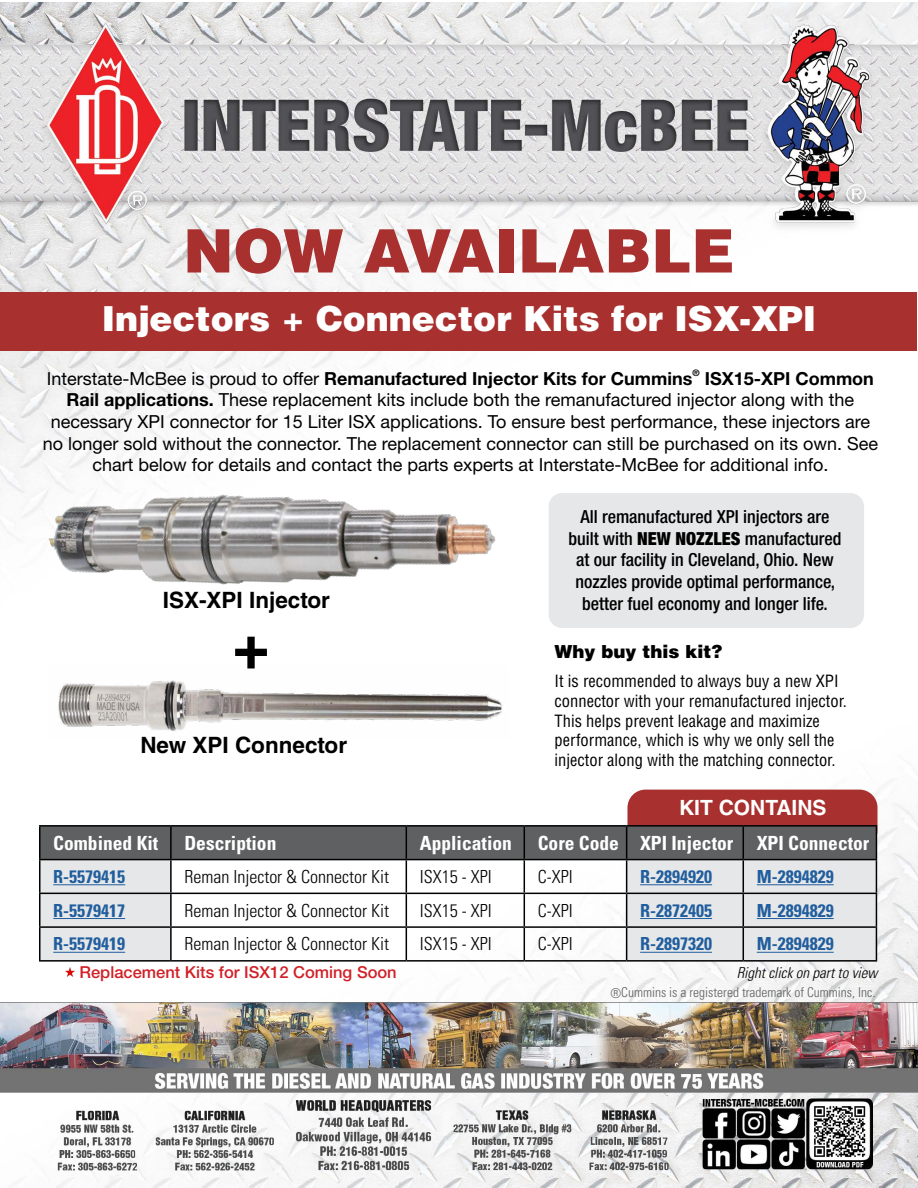
<style>
.page{position:relative;width:918px;height:1188px;background:#fff}
.page>*{position:absolute;margin:0;border:0;box-sizing:border-box;transform-origin:0 0}
.t1{font:900 63px "Helvetica LT Std";color:#000}
.t2{font:900 60px "Helvetica LT Std";color:#a8302e}
.t3{font:900 34.5px "Helvetica LT Std";color:#fff}
.t4{font:700 22.5px "Helvetica LT Std";color:#000}
.t5{font:700 21px "Helvetica LT Std";color:#fff}
.t6{font:700 condensed 19.5px "Univers LT Std";color:#fff}
.t7{font:18px "Helvetica Neue LT Std";color:#000}
.t8{font:500 condensed 18px/21.6px "Helvetica Neue LT Std";color:#000;text-align:center}
.t9{font:300 condensed 18px "Univers LT Std";color:#000}
.t10{font:700 18px "Helvetica Neue LT Std";color:#000}
.t11{font:700 condensed 18px "Univers LT Std";color:#215e9e}
.t12{font:900 18px "Helvetica LT Std";color:#000}
.t13{font:condensed 16.5px/19.8px "Helvetica LT Std";color:#000}
.t14{font:500 16.5px "Helvetica Neue LT Std";color:#d12027}
.t15{font:italic 300 condensed 15px "Univers LT Std";color:#000}
.t16{font:300 condensed 13.5px "Univers LT Std";color:#5f6062}
.t17{font:700 9px "Helvetica Neue LT Std";color:#000}
.s1{font-weight:400}
.s2{font-weight:700}
.s3{font-weight:900}
</style>
<div class="page">
<img style="left:0;top:254px;width:918px;height:749px">
<img style="left:0;top:3px;width:918px;height:251px">
<img style="left:0;top:1003px;width:918px;height:185px">
<div style="left:1px;top:292px;width:916px;height:59px;background:#a8302e"></div>
<div style="left:627px;top:790px;width:251px;height:59px;background:#a8302e;border-radius:18px"></div>
<img style="left:40px;top:380px;width:468px;height:310px">
<img style="left:50px;top:665px;width:459px;height:75px">
<img style="left:813px;top:1105px;width:52px;height:53px">
<div style="left:549px;top:493px;width:315px;height:135px;background:#e6e7e8;border-radius:14px"></div>
<svg style="left:65px;top:967px;width:10px;height:10px"></svg>
<div style="left:40px;top:827px;width:836px;height:32px;background:#5f6062"></div>
<svg style="left:40px;top:860px;width:836px;height:100px"></svg>
<hr style="left:39px;top:825px;width:132px;height:2px;background:#000">
<hr style="left:39px;top:827px;width:1px;height:32px;background:#000">
<hr style="left:171px;top:825px;width:235px;height:2px;background:#000">
<hr style="left:170px;top:827px;width:2px;height:32px;background:#000">
<hr style="left:406px;top:825px;width:118px;height:2px;background:#000">
<hr style="left:406px;top:827px;width:1px;height:32px;background:#000">
<hr style="left:524px;top:825px;width:103px;height:2px;background:#000">
<hr style="left:524px;top:827px;width:1px;height:32px;background:#000">
<hr style="left:627px;top:825px;width:116px;height:2px;background:#000">
<hr style="left:626px;top:827px;width:1px;height:32px;background:#000">
<hr style="left:743px;top:825px;width:134px;height:2px;background:#000">
<hr style="left:743px;top:827px;width:1px;height:32px;background:#000">
<hr style="left:876px;top:827px;width:1px;height:32px;background:#000">
<hr style="left:39px;top:859px;width:132px;height:1px;background:#000">
<hr style="left:39px;top:860px;width:1px;height:33px;background:#000">
<hr style="left:171px;top:859px;width:235px;height:1px;background:#000">
<hr style="left:170px;top:860px;width:2px;height:33px;background:#000">
<hr style="left:406px;top:859px;width:118px;height:1px;background:#000">
<hr style="left:406px;top:860px;width:1px;height:33px;background:#000">
<hr style="left:524px;top:859px;width:103px;height:1px;background:#000">
<hr style="left:524px;top:860px;width:1px;height:33px;background:#000">
<hr style="left:627px;top:859px;width:116px;height:1px;background:#000">
<hr style="left:626px;top:860px;width:1px;height:33px;background:#000">
<hr style="left:743px;top:859px;width:134px;height:1px;background:#000">
<hr style="left:743px;top:860px;width:1px;height:33px;background:#000">
<hr style="left:876px;top:860px;width:1px;height:33px;background:#000">
<hr style="left:39px;top:893px;width:132px;height:1px;background:#000">
<hr style="left:39px;top:894px;width:1px;height:32px;background:#000">
<hr style="left:171px;top:893px;width:235px;height:1px;background:#000">
<hr style="left:170px;top:894px;width:2px;height:32px;background:#000">
<hr style="left:406px;top:893px;width:118px;height:1px;background:#000">
<hr style="left:406px;top:894px;width:1px;height:32px;background:#000">
<hr style="left:524px;top:893px;width:103px;height:1px;background:#000">
<hr style="left:524px;top:894px;width:1px;height:32px;background:#000">
<hr style="left:627px;top:893px;width:116px;height:1px;background:#000">
<hr style="left:626px;top:894px;width:1px;height:32px;background:#000">
<hr style="left:743px;top:893px;width:134px;height:1px;background:#000">
<hr style="left:743px;top:894px;width:1px;height:32px;background:#000">
<hr style="left:876px;top:894px;width:1px;height:32px;background:#000">
<hr style="left:39px;top:926px;width:132px;height:2px;background:#000">
<hr style="left:39px;top:928px;width:1px;height:32px;background:#000">
<hr style="left:171px;top:926px;width:235px;height:2px;background:#000">
<hr style="left:170px;top:928px;width:2px;height:32px;background:#000">
<hr style="left:406px;top:926px;width:118px;height:2px;background:#000">
<hr style="left:406px;top:928px;width:1px;height:32px;background:#000">
<hr style="left:524px;top:926px;width:103px;height:2px;background:#000">
<hr style="left:524px;top:928px;width:1px;height:32px;background:#000">
<hr style="left:627px;top:926px;width:116px;height:2px;background:#000">
<hr style="left:626px;top:928px;width:1px;height:32px;background:#000">
<hr style="left:743px;top:926px;width:134px;height:2px;background:#000">
<hr style="left:743px;top:928px;width:1px;height:32px;background:#000">
<hr style="left:876px;top:928px;width:1px;height:32px;background:#000">
<hr style="left:39px;top:960px;width:132px;height:2px;background:#000">
<hr style="left:171px;top:960px;width:235px;height:2px;background:#000">
<hr style="left:406px;top:960px;width:118px;height:2px;background:#000">
<hr style="left:524px;top:960px;width:103px;height:2px;background:#000">
<hr style="left:627px;top:960px;width:116px;height:2px;background:#000">
<hr style="left:743px;top:960px;width:134px;height:2px;background:#000">
<hr style="left:53px;top:884px;width:72px;height:1px;background:#215e9e">
<hr style="left:640px;top:884px;width:72px;height:1px;background:#215e9e">
<hr style="left:757px;top:884px;width:77px;height:1px;background:#215e9e">
<hr style="left:53px;top:918px;width:72px;height:1px;background:#215e9e">
<hr style="left:640px;top:918px;width:72px;height:1px;background:#215e9e">
<hr style="left:757px;top:918px;width:77px;height:1px;background:#215e9e">
<hr style="left:53px;top:952px;width:72px;height:1px;background:#215e9e">
<hr style="left:640px;top:952px;width:72px;height:1px;background:#215e9e">
<hr style="left:757px;top:952px;width:77px;height:1px;background:#215e9e">
<h2 class="t2" style="left:183px;top:212px;width:553px">NOW AVAILABLE</h2>
<h3 class="t3" style="left:102px;top:297px;width:716px">Injectors + Connector Kits for ISX-XPI</h3>
<p class="t10" style="left:47px;top:367px;width:647px"><span class="s1">Interstate-McBee is proud to offer</span> Remanufactured Injector Kits for Cummins</p>
<p class="t17" style="left:693px;top:367px;width:9px">®</p>
<p class="t10" style="left:705px;top:367px;width:171px">ISX15-XPI Common</p>
<p class="t7" style="left:67px;top:389px;width:789px"><span class="s2">Rail applications.</span> These replacement kits include both the remanufactured injector along with the</p>
<p class="t7" style="left:51px;top:411px;width:821px">necessary XPI connector for 15 Liter ISX applications. To ensure best performance, these injectors are</p>
<p class="t7" style="left:43px;top:432px;width:837px">no longer sold without the connector. The replacement connector can still be purchased on its own. See</p>
<p class="t7" style="left:92px;top:454px;width:738px">chart below for details and contact the parts experts at Interstate-McBee for additional info.</p>
<p class="t8" style="left:568px;top:506px;width:275px">All remanufactured XPI injectors are built with <span class="s3">NEW NOZZLES</span> manufactured at our facility in Cleveland, Ohio. New nozzles provide optimal performance, better fuel economy and longer life.</p>
<p class="t12" style="left:555px;top:640px;width:169px">Why buy this kit?</p>
<p class="t13" style="left:555px;top:671px;width:294px">It is recommended to always buy a new XPI connector with your remanufactured injector.<br>This helps prevent leakage and maximize performance, which is why we only sell the injector along with the matching connector.</p>
<p class="t4" style="left:163px;top:586px;width:169px">ISX-XPI Injector</p>
<h1 class="t1" style="left:230px;top:605px;width:43px">+</h1>
<p class="t4" style="left:140px;top:732px;width:208px">New XPI Connector</p>
<p class="t5" style="left:679px;top:795px;width:149px">KIT CONTAINS</p>
<p class="t6" style="left:53px;top:831px;width:107px">Combined Kit</p>
<p class="t6" style="left:184px;top:831px;width:94px">Description</p>
<p class="t6" style="left:420px;top:831px;width:94px">Application</p>
<p class="t6" style="left:538px;top:831px;width:333px">Core Code XPI Injector XPI Connector</p>
<p class="t11" style="left:53px;top:866px;width:73px">R-5579415</p>
<p class="t9" style="left:184px;top:866px;width:206px">Reman Injector &amp; Connector Kit</p>
<p class="t9" style="left:420px;top:866px;width:73px">ISX15 - XPI</p>
<p class="t9" style="left:538px;top:866px;width:36px">C-XPI</p>
<p class="t11" style="left:640px;top:866px;width:73px">R-2894920</p>
<p class="t11" style="left:757px;top:866px;width:78px">M-2894829</p>
<p class="t11" style="left:53px;top:899px;width:73px">R-5579417</p>
<p class="t9" style="left:184px;top:900px;width:206px">Reman Injector &amp; Connector Kit</p>
<p class="t9" style="left:420px;top:900px;width:73px">ISX15 - XPI</p>
<p class="t9" style="left:538px;top:900px;width:36px">C-XPI</p>
<p class="t11" style="left:640px;top:899px;width:73px">R-2872405</p>
<p class="t11" style="left:757px;top:899px;width:78px">M-2894829</p>
<p class="t11" style="left:53px;top:933px;width:73px">R-5579419</p>
<p class="t9" style="left:184px;top:933px;width:206px">Reman Injector &amp; Connector Kit</p>
<p class="t9" style="left:420px;top:933px;width:73px">ISX15 - XPI</p>
<p class="t9" style="left:538px;top:933px;width:36px">C-XPI</p>
<p class="t11" style="left:640px;top:933px;width:73px">R-2897320</p>
<p class="t11" style="left:757px;top:933px;width:78px">M-2894829</p>
<p class="t14" style="left:80px;top:963px;width:319px">Replacement Kits for ISX12 Coming Soon</p>
<p class="t15" style="left:737px;top:964px;width:142px">Right click on part to view</p>
<p class="t16" style="left:610px;top:984px;width:266px">®Cummins is a registered trademark of Cummins, Inc.</p>
</div>
